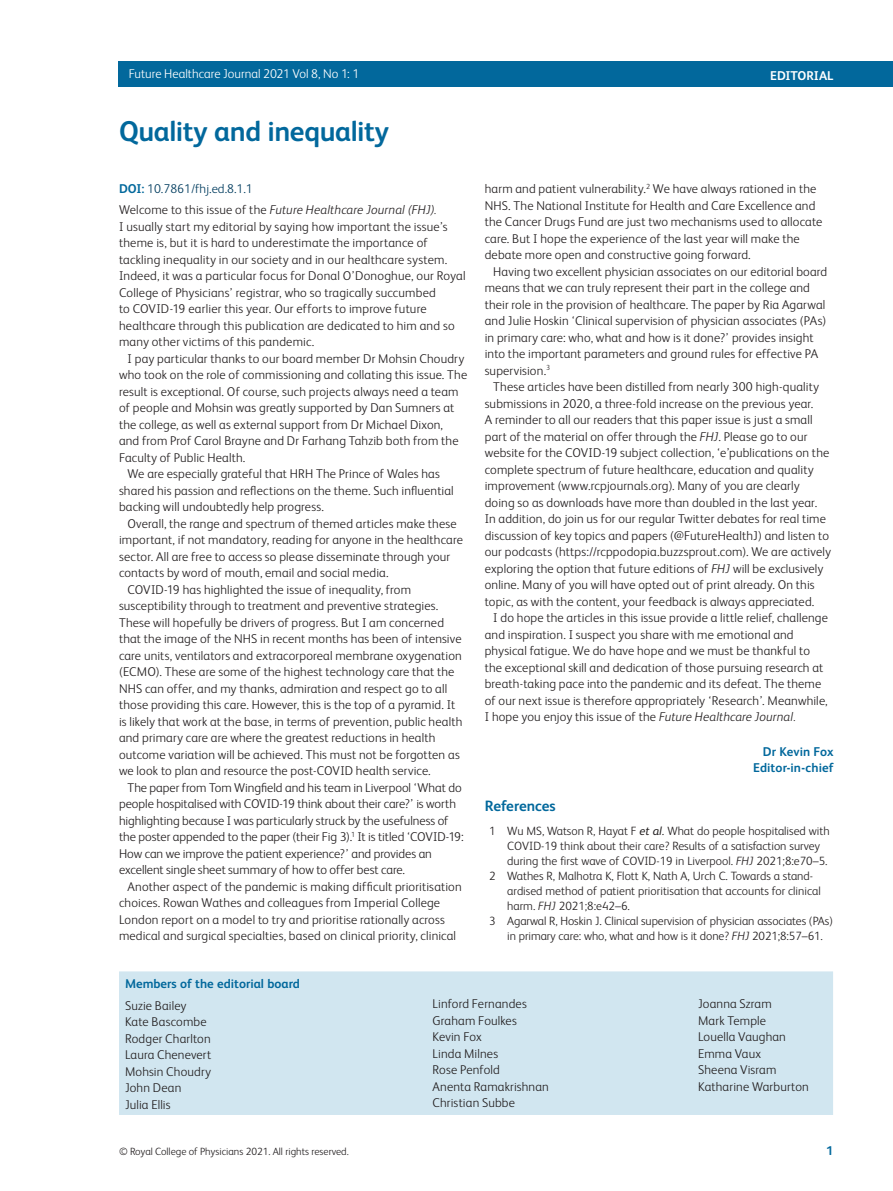
<style>
.page{position:relative;width:893px;height:1191px;background:#fff}
.page>*{position:absolute;margin:0;border:0;box-sizing:border-box;transform-origin:0 0}
.subject{font:700 28.5px "FS Albert";letter-spacing:-.01em;color:#02689c}
.back_ref-list_TITLE{font:700 15px "FS Albert";letter-spacing:-.005em;color:#02689c}
.body_sec_P_Indent{font:300 12.75px/16.5px "FS Albert";letter-spacing:.01em;color:#231f20}
.body_sec_P_noIndent{font:300 12.75px/16.5px "FS Albert";letter-spacing:.015em;color:#231f20}
.t1{font:300 12.75px "FS Albert";color:#fff}
.tbody_left{font:700 12.75px "FS Albert";color:#02689c}
.body_sec_P_Indent-2{font:700 12.75px "FS Albert";letter-spacing:.005em;color:#02689c}
.article-meta_kwd-gro{font:300 12.75px "FS Albert";color:#023d5f}
.t2{font:700 12.75px "FS Albert";letter-spacing:-.005em;color:#fff}
.back_ref-list_REF_1{font:300 12px/15px "FS Albert";color:#231f20}
.t3{font:300 10.5px "FS Albert";color:#231f20}
.s1{font-weight:700;color:#02689c}
.s2{font-style:italic}
.s3{font-weight:400;font-style:italic}
</style>
<div class="page">
<div style="left:119px;top:971px;width:714px;height:144px;background:#d1e6f0"></div>
<div style="left:119px;top:62px;width:774px;height:25px;background:#02689c"></div>
<p class="t1" style="left:129px;top:66px;width:232px">Future Healthcare Journal 2021 Vol 8, No 1: 1</p>
<p class="t2" style="left:770px;top:68px;width:65px">EDITORIAL</p>
<p class="subject" style="left:119px;top:115px;width:272px">Quality and inequality</p>
<p class="article-meta_kwd-gro" style="left:119px;top:181px;width:135px"><span class="s1">DOI:</span> 10.7861/fhj.ed.8.1.1</p>
<p class="body_sec_P_noIndent" style="left:119px;top:201px;width:348px">Welcome to this issue of the <span class="s2">Future Healthcare Journal (FHJ).<br></span>I usually start my editorial by saying how important the issue’s theme is, but it is hard to underestimate the importance of tackling inequality in our society and in our healthcare system.<br>Indeed, it was a particular focus for Donal O’Donoghue, our Royal College of Physicians’ registrar, who so tragically succumbed<br>to COVID-19 earlier this year. Our efforts to improve future healthcare through this publication are dedicated to him and so many other victims of this pandemic.</p>
<p class="body_sec_P_Indent" style="left:119px;top:350px;width:350px;text-indent:9px">I pay particular thanks to our board member Dr Mohsin Choudry who took on the role of commissioning and collating this issue. The result is exceptional. Of course, such projects always need a team of people and Mohsin was greatly supported by Dan Sumners at the college, as well as external support from Dr Michael Dixon,<br>and from Prof Carol Brayne and Dr Farhang Tahzib both from the Faculty of Public Health.</p>
<p class="body_sec_P_Indent" style="left:119px;top:465px;width:336px;text-indent:9px">We are especially grateful that HRH The Prince of Wales has shared his passion and reflections on the theme. Such influential backing will undoubtedly help progress.</p>
<p class="body_sec_P_Indent" style="left:119px;top:515px;width:345px;text-indent:9px">Overall, the range and spectrum of themed articles make these important, if not mandatory, reading for anyone in the healthcare sector. All are free to access so please disseminate through your contacts by word of mouth, email and social media.</p>
<p class="body_sec_P_Indent" style="left:119px;top:581px;width:345px;text-indent:9px">COVID-19 has highlighted the issue of inequality, from susceptibility through to treatment and preventive strategies.<br>These will hopefully be drivers of progress. But I am concerned that the image of the NHS in recent months has been of intensive care units, ventilators and extracorporeal membrane oxygenation (ECMO). These are some of the highest technology care that the NHS can offer, and my thanks, admiration and respect go to all those providing this care. However, this is the top of a pyramid. It is likely that work at the base, in terms of prevention, public health and primary care are where the greatest reductions in health outcome variation will be achieved. This must not be forgotten as we look to plan and resource the post-COVID health service.</p>
<p class="body_sec_P_Indent" style="left:119px;top:779px;width:346px;text-indent:9px">The paper from Tom Wingfield and his team in Liverpool ‘What do people hospitalised with COVID-19 think about their care?’ is worth highlighting because I was particularly struck by the usefulness of the poster appended to the paper (their Fig 3).<sup>1</sup> It is titled ‘COVID-19:<br>How can we improve the patient experience?’ and provides an excellent single sheet summary of how to offer best care.</p>
<p class="body_sec_P_Indent" style="left:119px;top:878px;width:344px;text-indent:9px">Another aspect of the pandemic is making difficult prioritisation choices. Rowan Wathes and colleagues from Imperial College London report on a model to try and prioritise rationally across medical and surgical specialties, based on clinical priority, clinical</p>
<p class="body_sec_P_Indent" style="left:485px;top:180px;width:339px">harm and patient vulnerability.<sup>2</sup> We have always rationed in the NHS. The National Institute for Health and Care Excellence and the Cancer Drugs Fund are just two mechanisms used to allocate care. But I hope the experience of the last year will make the debate more open and constructive going forward.</p>
<p class="body_sec_P_Indent" style="left:485px;top:263px;width:344px;text-indent:9px">Having two excellent physician associates on our editorial board means that we can truly represent their part in the college and their role in the provision of healthcare. The paper by Ria Agarwal and Julie Hoskin ‘Clinical supervision of physician associates (PAs) in primary care: who, what and how is it done?’ provides insight into the important parameters and ground rules for effective PA supervision.<sup>3</sup></p>
<p class="body_sec_P_Indent" style="left:485px;top:378px;width:348px;text-indent:9px">These articles have been distilled from nearly 300 high-quality submissions in 2020, a three-fold increase on the previous year.<br>A reminder to all our readers that this paper issue is just a small part of the material on offer through the <span class="s2">FHJ</span>. Please go to our website for the COVID-19 subject collection, ‘e’publications on the complete spectrum of future healthcare, education and quality improvement (www.rcpjournals.org). Many of you are clearly doing so as downloads have more than doubled in the last year.<br>In addition, do join us for our regular Twitter debates for real time discussion of key topics and papers (@FutureHealthJ) and listen to our podcasts (https://rcppodopia.buzzsprout.com). We are actively exploring the option that future editions of <span class="s2">FHJ</span> will be exclusively online. Many of you will have opted out of print already. On this topic, as with the content, your feedback is always appreciated.</p>
<p class="body_sec_P_Indent" style="left:485px;top:609px;width:345px;text-indent:9px">I do hope the articles in this issue provide a little relief, challenge and inspiration. I suspect you share with me emotional and physical fatigue. We do have hope and we must be thankful to the exceptional skill and dedication of those pursuing research at breath-taking pace into the pandemic and its defeat. The theme of our next issue is therefore appropriately ‘Research’. Meanwhile, I hope you enjoy this issue of the <span class="s2">Future Healthcare Journal.</span></p>
<p class="body_sec_P_Indent-2" style="left:763px;top:744px;width:72px">Dr Kevin Fox</p>
<p class="body_sec_P_Indent-2" style="left:753px;top:760px;width:82px">Editor-in-chief</p>
<p class="back_ref-list_TITLE" style="left:485px;top:797px;width:72px">References</p>
<p class="back_ref-list_REF_1" style="left:507px;top:823px;width:324px;text-indent:-18px">1 Wu MS, Watson R, Hayat F <span class="s3">et al.</span> What do people hospitalised with<br>COVID-19 think about their care? Results of a satisfaction survey during the first wave of COVID-19 in Liverpool. <span class="s2">FHJ</span> 2021;8:e70–5.</p>
<p class="back_ref-list_REF_1" style="left:507px;top:868px;width:315px;text-indent:-18px">2 Wathes R, Malhotra K, Flott K, Nath A, Urch C. Towards a stand&shy;ardised method of patient prioritisation that accounts for clinical harm. <span class="s2">FHJ</span> 2021;8:e42–6.</p>
<p class="back_ref-list_REF_1" style="left:507px;top:913px;width:327px;text-indent:-18px">3 Agarwal R, Hoskin J. Clinical supervision of physician associates (PAs) in primary care: who, what and how is it done? <span class="s2">FHJ</span> 2021;8:57–61.</p>
<p class="tbody_left" style="left:125px;top:976px;width:176px">Members of the editorial board</p>
<p class="body_sec_P_noIndent" style="left:125px;top:997px;width:63px">Suzie Bailey</p>
<p class="body_sec_P_noIndent" style="left:125px;top:1013px;width:83px">Kate Bascombe</p>
<p class="body_sec_P_noIndent" style="left:125px;top:1030px;width:87px">Rodger Charlton</p>
<p class="body_sec_P_noIndent" style="left:125px;top:1046px;width:88px">Laura Chenevert</p>
<p class="body_sec_P_noIndent" style="left:125px;top:1063px;width:88px">Mohsin Choudry</p>
<p class="body_sec_P_noIndent" style="left:125px;top:1079px;width:58px">John Dean</p>
<p class="body_sec_P_noIndent" style="left:125px;top:1096px;width:47px">Julia Ellis</p>
<p class="body_sec_P_noIndent" style="left:433px;top:995px;width:96px">Linford Fernandes</p>
<p class="body_sec_P_noIndent" style="left:433px;top:1012px;width:86px">Graham Foulkes</p>
<p class="body_sec_P_noIndent" style="left:433px;top:1028px;width:51px">Kevin Fox</p>
<p class="body_sec_P_noIndent" style="left:433px;top:1045px;width:67px">Linda Milnes</p>
<p class="body_sec_P_noIndent" style="left:433px;top:1061px;width:69px">Rose Penfold</p>
<p class="body_sec_P_noIndent" style="left:433px;top:1078px;width:118px">Anenta Ramakrishnan</p>
<p class="body_sec_P_noIndent" style="left:433px;top:1094px;width:84px">Christian Subbe</p>
<p class="body_sec_P_noIndent" style="left:698px;top:995px;width:75px">Joanna Szram</p>
<p class="body_sec_P_noIndent" style="left:698px;top:1012px;width:69px">Mark Temple</p>
<p class="body_sec_P_noIndent" style="left:698px;top:1028px;width:89px">Louella Vaughan</p>
<p class="body_sec_P_noIndent" style="left:698px;top:1045px;width:64px">Emma Vaux</p>
<p class="body_sec_P_noIndent" style="left:698px;top:1061px;width:80px">Sheena Visram</p>
<p class="body_sec_P_noIndent" style="left:698px;top:1078px;width:112px">Katharine Warburton</p>
<p class="t3" style="left:119px;top:1145px;width:231px">© Royal College of Physicians 2021. All rights reserved.</p>
<p class="tbody_left" style="left:826px;top:1143px;width:9px">1</p>
</div>
